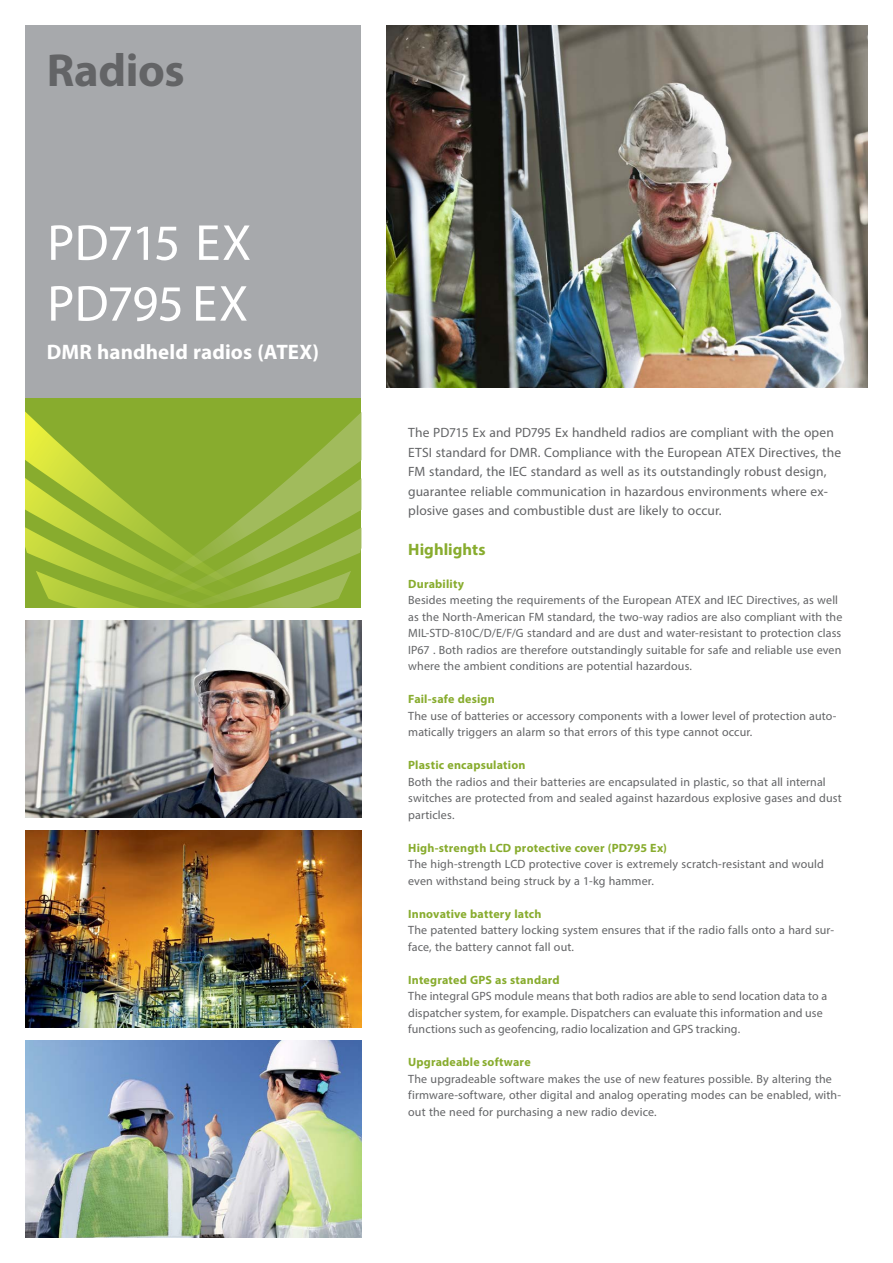
<style>
.page{position:relative;width:893px;height:1263px;background:#fff}
.page>*{position:absolute;margin:0;border:0;box-sizing:border-box;transform-origin:0 0}
.Produkt__Bezeichnung{font:51px "Myriad Pro";letter-spacing:-.02em;color:#fff}
.Produkt__Produktgrup{font:700 46.5px "Myriad Pro";letter-spacing:-.01em;color:#636466}
.Produkt__Bezeichnung-2{font:700 21px "Myriad Pro";letter-spacing:.005em;color:#fff}
.Text_-_Headline_11pt{font:700 16.5px "Myriad Pro";letter-spacing:.005em;color:#88ac2e}
.Text_-_Einleitung_9p{font:13.5px/19.5px "Myriad Pro";letter-spacing:.005em;color:#636466}
.Text_-_Fließtext_8pt{font:12px/16.5px "Myriad Pro";letter-spacing:.01em;color:#636466}
.Text_-_Subhead_8pt{font:700 12px "Myriad Pro";letter-spacing:.015em;color:#88ac2e}
.Text_-_Fließtext_8pt-2{font:700 12px "Myriad Pro";letter-spacing:.015em;color:#88ac2e}
</style>
<div class="page">
<div style="left:26px;top:26px;width:335px;height:372px;background:#a7a9ac"></div>
<svg style="left:275px;top:412px;width:86px;height:196px"></svg>
<svg style="left:26px;top:398px;width:249px;height:210px"></svg>
<img style="left:387px;top:26px;width:480px;height:361px">
<img style="left:26px;top:621px;width:335px;height:197px">
<img style="left:26px;top:830px;width:335px;height:197px">
<img style="left:26px;top:1040px;width:335px;height:197px">
<p class="Produkt__Produktgrup" style="left:47px;top:40px;width:139px">Radios</p>
<p class="Produkt__Bezeichnung" style="left:47px;top:211px;width:205px">PD715 EX</p>
<p class="Produkt__Bezeichnung" style="left:47px;top:272px;width:202px">PD795 EX</p>
<p class="Produkt__Bezeichnung-2" style="left:47px;top:338px;width:274px">DMR handheld radios (ATEX)</p>
<p class="Text_-_Einleitung_9p" style="left:408px;top:423px;width:434px">The PD715 Ex and PD795 Ex handheld radios are compliant with the open ETSI standard for DMR. Compliance with the European ATEX Directives, the FM standard, the IEC standard as well as its outstandingly robust design, guarantee reliable communication in hazardous environments where ex&shy;plosive gases and combustible dust are likely to occur.</p>
<p class="Text_-_Headline_11pt" style="left:408px;top:538px;width:79px">Highlights</p>
<p class="Text_-_Subhead_8pt" style="left:408px;top:576px;width:57px">Durability</p>
<p class="Text_-_Fließtext_8pt" style="left:408px;top:591px;width:436px">Besides meeting the requirements of the European ATEX and IEC Directives, as well as the North-American FM standard, the two-way radios are also compliant with the MIL-STD-810C/D/E/F/G standard and are dust and water-resistant to protection class IP67 . Both radios are therefore outstandingly suitable for safe and reliable use even where the ambient conditions are potential hazardous.</p>
<p class="Text_-_Subhead_8pt" style="left:408px;top:691px;width:88px">Fail-safe design</p>
<p class="Text_-_Fließtext_8pt" style="left:408px;top:707px;width:430px">The use of batteries or accessory components with a lower level of protection auto&shy;matically triggers an alarm so that errors of this type cannot occur.</p>
<p class="Text_-_Subhead_8pt" style="left:408px;top:757px;width:119px">Plastic encapsulation</p>
<p class="Text_-_Fließtext_8pt" style="left:408px;top:773px;width:435px">Both the radios and their batteries are encapsulated in plastic, so that all internal switches are protected from and sealed against hazardous explosive gases and dust particles.</p>
<p class="Text_-_Subhead_8pt" style="left:408px;top:840px;width:260px">High-strength LCD protective cover (PD795 Ex)</p>
<p class="Text_-_Fließtext_8pt" style="left:408px;top:855px;width:417px">The high-strength LCD protective cover is extremely scratch-resistant and would even withstand being struck by a 1-kg hammer.</p>
<p class="Text_-_Subhead_8pt" style="left:408px;top:906px;width:135px">Innovative battery latch</p>
<p class="Text_-_Fließtext_8pt" style="left:408px;top:921px;width:427px">The patented battery locking system ensures that if the radio falls onto a hard sur&shy;face, the battery cannot fall out.</p>
<p class="Text_-_Fließtext_8pt-2" style="left:408px;top:972px;width:153px">Integrated GPS as standard</p>
<p class="Text_-_Fließtext_8pt" style="left:408px;top:987px;width:420px">The integral GPS module means that both radios are able to send location data to a dispatcher system, for example. Dispatchers can evaluate this information and use functions such as geofencing, radio localization and GPS tracking.</p>
<p class="Text_-_Subhead_8pt" style="left:408px;top:1054px;width:124px">Upgradeable software</p>
<p class="Text_-_Fließtext_8pt" style="left:408px;top:1070px;width:435px">The upgradeable software makes the use of new features possible. By altering the firmware-software, other digital and analog operating modes can be enabled, with&shy;out the need for purchasing a new radio device.</p>
</div>
